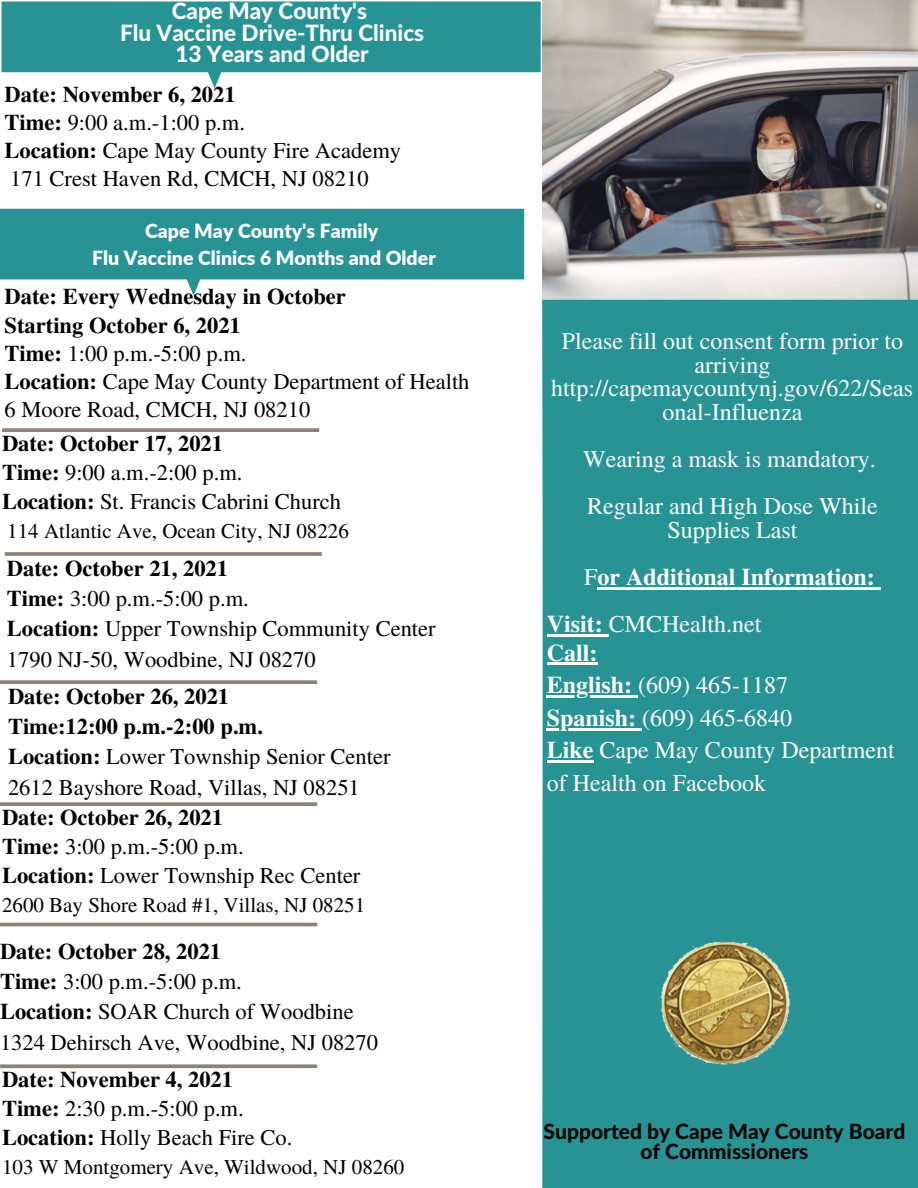
<style>
.page{position:relative;width:918px;height:1188px;background:#fff}
.page>*{position:absolute;margin:0;border:0;box-sizing:border-box;transform-origin:0 0}
.t1{font:24px/23.7px "Te X Gyre Termes";color:#fff;text-align:center}
.t2{font:700 24px "Te X Gyre Termes";color:#fff}
.t3{font:22.5px "Te X Gyre Termes";color:#000}
.t4{font:700 22.5px "Te X Gyre Termes";color:#000}
.t5{font:800 22.5px "Lato Latin";color:#fff}
.t6{font:21px "Te X Gyre Termes";color:#000}
.t7{font:800 21px/20.2px "Lato Latin";color:#000;text-align:center}
.t8{font:900 19.5px "Lato";color:#fff}
.s1{font-weight:700}
.s2{font-weight:400}
</style>
<div class="page">
<img style="left:542px;top:0;width:376px;height:299px">
<div style="left:542px;top:300px;width:376px;height:888px;background:#289395"></div>
<hr style="left:597px;top:587px;width:278px;height:3px;background:#fff">
<svg style="left:875px;top:587px;width:6px;height:3px"></svg>
<hr style="left:547px;top:635px;width:56px;height:2px;background:#fff">
<svg style="left:603px;top:635px;width:6px;height:2px"></svg>
<hr style="left:547px;top:663px;width:50px;height:2px;background:#fff">
<hr style="left:547px;top:695px;width:85px;height:3px;background:#fff">
<svg style="left:632px;top:695px;width:6px;height:3px"></svg>
<hr style="left:547px;top:728px;width:95px;height:2px;background:#fff">
<hr style="left:547px;top:761px;width:46px;height:2px;background:#fff">
<img style="left:659px;top:939px;width:133px;height:127px">
<svg style="left:2px;top:2px;width:539px;height:86px;fill:#289395"></svg>
<svg style="left:0;top:209px;width:524px;height:87px;fill:#289395"></svg>
<svg style="left:2px;top:428px;width:317px;height:4px"></svg>
<svg style="left:5px;top:552px;width:317px;height:4px"></svg>
<svg style="left:0;top:680px;width:317px;height:4px"></svg>
<svg style="left:0;top:802px;width:317px;height:4px"></svg>
<svg style="left:0;top:923px;width:317px;height:3px"></svg>
<svg style="left:0;top:1064px;width:317px;height:4px"></svg>
<p class="t5" style="left:172px;top:1px;width:197px">Cape May County's</p>
<p class="t5" style="left:120px;top:22px;width:306px">Flu Vaccine Drive-Thru Clinics</p>
<p class="t5" style="left:175px;top:44px;width:195px">13 Years and Older</p>
<p class="t4" style="left:5px;top:76px;width:233px">Date: November 6, 2021</p>
<p class="t3" style="left:5px;top:106px;width:242px"><span class="s1">Time:</span> 9:00 a.m.-1:00 p.m.</p>
<p class="t3" style="left:5px;top:134px;width:398px"><span class="s1">Location:</span> Cape May County Fire Academy</p>
<p class="t3" style="left:10px;top:162px;width:360px">171 Crest Haven Rd, CMCH, NJ 08210</p>
<p class="t8" style="left:145px;top:219px;width:235px">Cape May County's Family</p>
<p class="t8" style="left:92px;top:246px;width:345px">Flu Vaccine Clinics 6 Months and Older</p>
<p class="t4" style="left:5px;top:279px;width:343px">Date: Every Wednesday in October</p>
<p class="t4" style="left:5px;top:307px;width:238px">Starting October 6, 2021</p>
<p class="t3" style="left:5px;top:337px;width:243px"><span class="s1">Time:</span> 1:00 p.m.-5:00 p.m.</p>
<p class="t3" style="left:5px;top:365px;width:466px"><span class="s1">Location:</span> Cape May County Department of Health</p>
<p class="t3" style="left:5px;top:393px;width:307px">6 Moore Road, CMCH, NJ 08210</p>
<p class="t4" style="left:2px;top:425px;width:223px">Date: October 17, 2021</p>
<p class="t3" style="left:2px;top:456px;width:242px"><span class="s1">Time:</span> 9:00 a.m.-2:00 p.m.</p>
<p class="t3" style="left:2px;top:485px;width:341px"><span class="s1">Location:</span> St. Francis Cabrini Church</p>
<p class="t6" style="left:7px;top:516px;width:343px">114 Atlantic Ave, Ocean City, NJ 08226</p>
<p class="t4" style="left:7px;top:550px;width:223px">Date: October 21, 2021</p>
<p class="t3" style="left:7px;top:582px;width:243px"><span class="s1">Time:</span> 3:00 p.m.-5:00 p.m.</p>
<p class="t3" style="left:7px;top:613px;width:430px"><span class="s1">Location:</span> Upper Township Community Center</p>
<p class="t3" style="left:7px;top:643px;width:310px">1790 NJ-50, Woodbine, NJ 08270</p>
<p class="t4" style="left:8px;top:679px;width:223px">Date: October 26, 2021</p>
<p class="t4" style="left:8px;top:709px;width:256px">Time:12:00 p.m.-2:00 p.m.</p>
<p class="t3" style="left:8px;top:741px;width:384px"><span class="s1">Location:</span> Lower Township Senior Center</p>
<p class="t3" style="left:8px;top:771px;width:353px">2612 Bayshore Road, Villas, NJ 08251</p>
<p class="t4" style="left:2px;top:799px;width:223px">Date: October 26, 2021</p>
<p class="t3" style="left:2px;top:830px;width:243px"><span class="s1">Time:</span> 3:00 p.m.-5:00 p.m.</p>
<p class="t3" style="left:2px;top:859px;width:360px"><span class="s1">Location:</span> Lower Township Rec Center</p>
<p class="t6" style="left:2px;top:890px;width:365px">2600 Bay Shore Road #1, Villas, NJ 08251</p>
<p class="t4" style="left:0;top:933px;width:223px">Date: October 28, 2021</p>
<p class="t3" style="left:0;top:965px;width:243px"><span class="s1">Time:</span> 3:00 p.m.-5:00 p.m.</p>
<p class="t3" style="left:0;top:996px;width:355px"><span class="s1">Location:</span> SOAR Church of Woodbine</p>
<p class="t3" style="left:0;top:1026px;width:380px">1324 Dehirsch Ave, Woodbine, NJ 08270</p>
<p class="t4" style="left:2px;top:1062px;width:233px">Date: November 4, 2021</p>
<p class="t3" style="left:2px;top:1092px;width:243px"><span class="s1">Time:</span> 2:30 p.m.-5:00 p.m.</p>
<p class="t3" style="left:2px;top:1121px;width:292px"><span class="s1">Location:</span> Holly Beach Fire Co.</p>
<p class="t6" style="left:2px;top:1152px;width:404px">103 W Montgomery Ave, Wildwood, NJ 08260</p>
<p class="t1" style="left:551px;top:328px;width:363px">Please fill out consent form prior to arriving http://capemaycountynj.gov/622/Seas onal-Influenza</p>
<p class="t1" style="left:583px;top:446px;width:294px">Wearing a mask is mandatory.</p>
<p class="t1" style="left:587px;top:493px;width:292px">Regular and High Dose While<br>Supplies Last</p>
<p class="t2" style="left:584px;top:558px;width:292px"><span class="s2">F</span>or Additional Information:</p>
<p class="t1" style="left:547px;top:611px;width:216px"><span class="s1">Visit:</span> CMCHealth.net</p>
<p class="t2" style="left:547px;top:634px;width:52px">Call:</p>
<p class="t1" style="left:547px;top:672px;width:243px"><span class="s1">English:</span> (609) 465-1187</p>
<p class="t1" style="left:547px;top:705px;width:247px"><span class="s1">Spanish:</span> (609) 465-6840</p>
<p class="t1" style="left:547px;top:733px;width:349px;line-height:32.7px;text-align:left"><span class="s1">Like</span> Cape May County Department of Health on Facebook</p>
<p class="t7" style="left:544px;top:1122px;width:363px">Supported by Cape May County Board of Commissioners</p>
</div>
